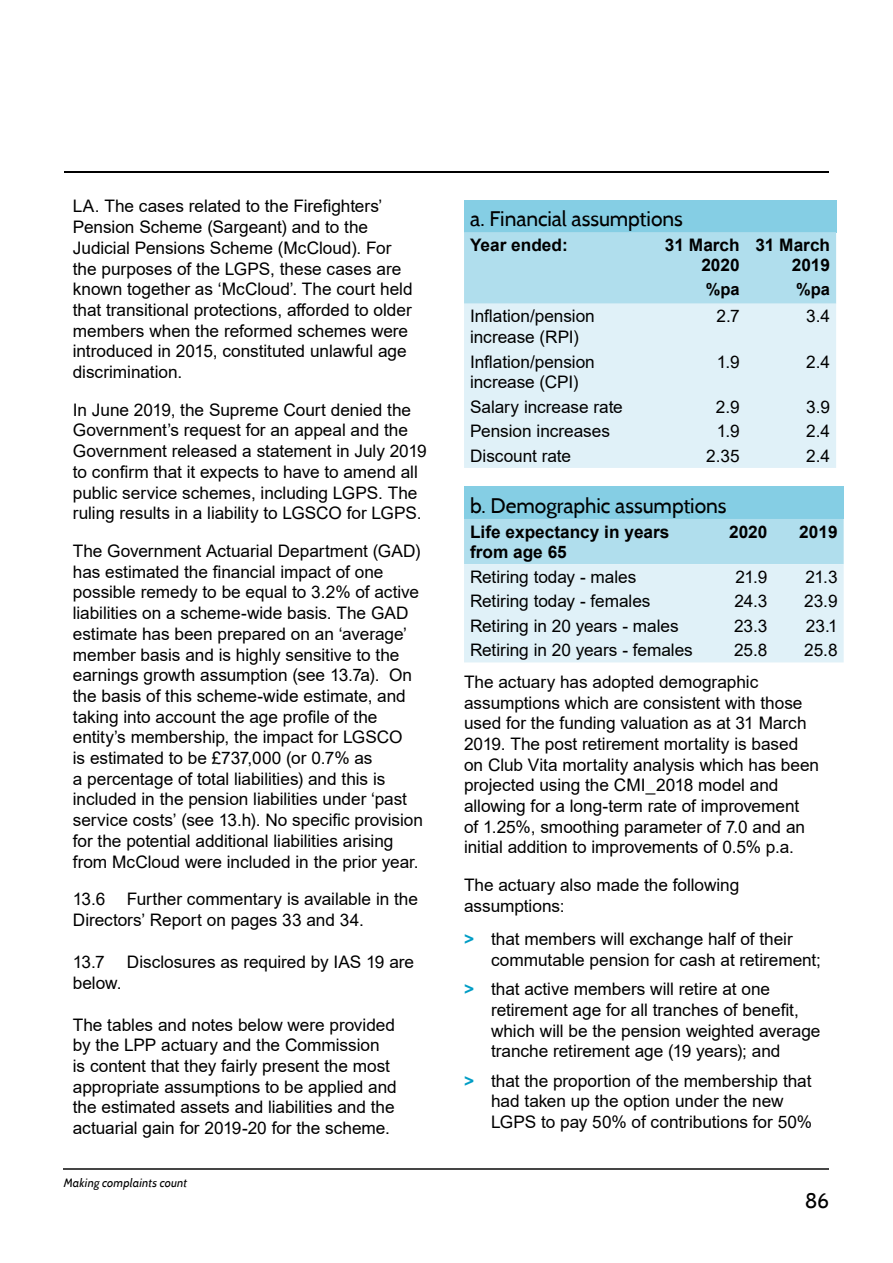
<style>
.page{position:relative;width:893px;height:1263px;background:#fff}
.page>*{position:absolute;margin:0;border:0;box-sizing:border-box;transform-origin:0 0}
._3__Second_sub{font:21px "Cabin";letter-spacing:-.005em;color:#000}
._5__Body_Text{font:17.25px/20.7px "Arial";letter-spacing:-.005em;color:#000}
.t1{font:700 17.25px/20.7px "Arial";color:#000;text-align:right}
.t2{font:700 16.5px "Arial";color:#000}
.t3{font:italic 12px "Cabin";letter-spacing:.015em;color:#000}
.s1{font-weight:700;color:#009dc5}
</style>
<div class="page">
<div style="left:51px;top:1158px;width:791px;height:13px;background:#000;opacity:.27"></div>
<div style="left:52px;top:170px;width:791px;height:14px;background:#000;opacity:.27"></div>
<div style="left:464px;top:200px;width:372px;height:32px;background:#85cee4"></div>
<div style="left:464px;top:232px;width:372px;height:72px;background:#b0deed"></div>
<div style="left:464px;top:304px;width:372px;height:164px;background:#e0f1f8"></div>
<div style="left:464px;top:487px;width:380px;height:32px;background:#85cee4"></div>
<svg style="left:464px;top:519px;width:380px;height:143px;background:#d0ebf4"></svg>
<p class="_5__Body_Text" style="left:73px;top:196px;width:341px">LA. The cases related to the Firefighters’ Pension Scheme (Sargeant) and to the Judicial Pensions Scheme (McCloud). For the purposes of the LGPS, these cases are known together as ‘McCloud’. The court held that transitional protections, afforded to older members when the reformed schemes were introduced in 2015, constituted unlawful age discrimination.</p>
<p class="_5__Body_Text" style="left:73px;top:399px;width:356px">In June 2019, the Supreme Court denied the Government’s request for an appeal and the Government released a statement in July 2019 to confirm that it expects to have to amend all public service schemes, including LGPS. The ruling results in a liability to LGSCO for LGPS.</p>
<p class="_5__Body_Text" style="left:73px;top:540px;width:352px">The Government Actuarial Department (GAD) has estimated the financial impact of one possible remedy to be equal to 3.2% of active liabilities on a scheme-wide basis. The GAD estimate has been prepared on an ‘average’ member basis and is highly sensitive to the earnings growth assumption (see 13.7a). On the basis of this scheme-wide estimate, and taking into account the age profile of the entity’s membership, the impact for LGSCO<br>is estimated to be £737,000 (or 0.7% as<br>a percentage of total liabilities) and this is included in the pension liabilities under ‘past service costs’ (see 13.h). No specific provision for the potential additional liabilities arising from McCloud were included in the prior year.</p>
<p class="_5__Body_Text" style="left:73px;top:889px;width:347px">13.6 Further commentary is available in the<br>Directors’ Report on pages 33 and 34.</p>
<p class="_5__Body_Text" style="left:73px;top:951px;width:33px">13.7</p>
<p class="_5__Body_Text" style="left:127px;top:951px;width:289px">Disclosures as required by IAS 19 are</p>
<p class="_5__Body_Text" style="left:73px;top:972px;width:50px">below.</p>
<p class="_5__Body_Text" style="left:73px;top:1014px;width:326px">The tables and notes below were provided by the LPP actuary and the Commission<br>is content that they fairly present the most appropriate assumptions to be applied and the estimated assets and liabilities and the actuarial gain for 2019-20 for the scheme.</p>
<p class="t3" style="left:64px;top:1175px;width:125px">Making complaints count</p>
<h3 class="_3__Second_sub" style="left:470px;top:206px;width:214px">a. Financial assumptions</h3>
<p class="t1" style="left:470px;top:234px;width:99px">Year ended:</p>
<p class="t1" style="left:665px;top:234px;width:76px">31 March</p>
<p class="t1" style="left:701px;top:255px;width:40px">2020</p>
<p class="t1" style="left:755px;top:234px;width:76px">31 March<br>2019</p>
<p class="t2" style="left:706px;top:278px;width:35px">%pa</p>
<p class="t2" style="left:796px;top:278px;width:35px">%pa</p>
<p class="_5__Body_Text" style="left:470px;top:306px;width:126px">Inflation/pension increase (RPI)</p>
<p class="_5__Body_Text" style="left:716px;top:306px;width:25px">2.7</p>
<p class="_5__Body_Text" style="left:806px;top:306px;width:25px">3.4</p>
<p class="_5__Body_Text" style="left:470px;top:351px;width:126px">Inflation/pension increase (CPI)</p>
<p class="_5__Body_Text" style="left:717px;top:351px;width:25px">1.9</p>
<p class="_5__Body_Text" style="left:806px;top:351px;width:25px">2.4</p>
<p class="_5__Body_Text" style="left:470px;top:396px;width:154px">Salary increase rate</p>
<p class="_5__Body_Text" style="left:716px;top:396px;width:25px">2.9</p>
<p class="_5__Body_Text" style="left:806px;top:396px;width:25px">3.9</p>
<p class="_5__Body_Text" style="left:470px;top:421px;width:141px">Pension increases</p>
<p class="_5__Body_Text" style="left:717px;top:421px;width:25px">1.9</p>
<p class="_5__Body_Text" style="left:806px;top:421px;width:25px">2.4</p>
<p class="_5__Body_Text" style="left:470px;top:445px;width:102px">Discount rate</p>
<p class="_5__Body_Text" style="left:706px;top:445px;width:35px">2.35</p>
<p class="_5__Body_Text" style="left:806px;top:445px;width:25px">2.4</p>
<h3 class="_3__Second_sub" style="left:470px;top:493px;width:258px">b. Demographic assumptions</h3>
<p class="t1" style="left:470px;top:521px;width:201px;text-align:left">Life expectancy in years from age 65</p>
<p class="t1" style="left:729px;top:521px;width:40px">2020</p>
<p class="t1" style="left:799px;top:521px;width:40px">2019</p>
<p class="_5__Body_Text" style="left:470px;top:566px;width:168px">Retiring today - males</p>
<p class="_5__Body_Text" style="left:735px;top:566px;width:34px">21.9</p>
<p class="_5__Body_Text" style="left:805px;top:566px;width:34px">21.3</p>
<p class="_5__Body_Text" style="left:470px;top:591px;width:182px">Retiring today - females</p>
<p class="_5__Body_Text" style="left:734px;top:591px;width:35px">24.3</p>
<p class="_5__Body_Text" style="left:804px;top:591px;width:35px">23.9</p>
<p class="_5__Body_Text" style="left:470px;top:615px;width:210px">Retiring in 20 years - males</p>
<p class="_5__Body_Text" style="left:734px;top:615px;width:35px">23.3</p>
<p class="_5__Body_Text" style="left:806px;top:615px;width:33px">23.1</p>
<p class="_5__Body_Text" style="left:470px;top:640px;width:224px">Retiring in 20 years - females</p>
<p class="_5__Body_Text" style="left:734px;top:640px;width:35px">25.8</p>
<p class="_5__Body_Text" style="left:804px;top:640px;width:35px">25.8</p>
<p class="_5__Body_Text" style="left:464px;top:671px;width:357px">The actuary has adopted demographic assumptions which are consistent with those used for the funding valuation as at 31 March 2019. The post retirement mortality is based on Club Vita mortality analysis which has been projected using the CMI_2018 model and allowing for a long-term rate of improvement<br>of 1.25%, smoothing parameter of 7.0 and an initial addition to improvements of 0.5% p.a.</p>
<p class="_5__Body_Text" style="left:464px;top:875px;width:277px">The actuary also made the following assumptions:</p>
<p class="_5__Body_Text" style="left:491px;top:929px;width:332px;text-indent:-27px"><span class="s1">&gt;</span> that members will exchange half of their commutable pension for cash at retirement;</p>
<p class="_5__Body_Text" style="left:491px;top:979px;width:331px;text-indent:-27px"><span class="s1">&gt;</span> that active members will retire at one retirement age for all tranches of benefit, which will be the pension weighted average tranche retirement age (19 years); and</p>
<p class="_5__Body_Text" style="left:491px;top:1070px;width:323px;text-indent:-27px"><span class="s1">&gt;</span> that the proportion of the membership that had taken up the option under the new<br>LGPS to pay 50% of contributions for 50%</p>
<p class="_3__Second_sub" style="left:805px;top:1187px;width:26px">86</p>
</div>
